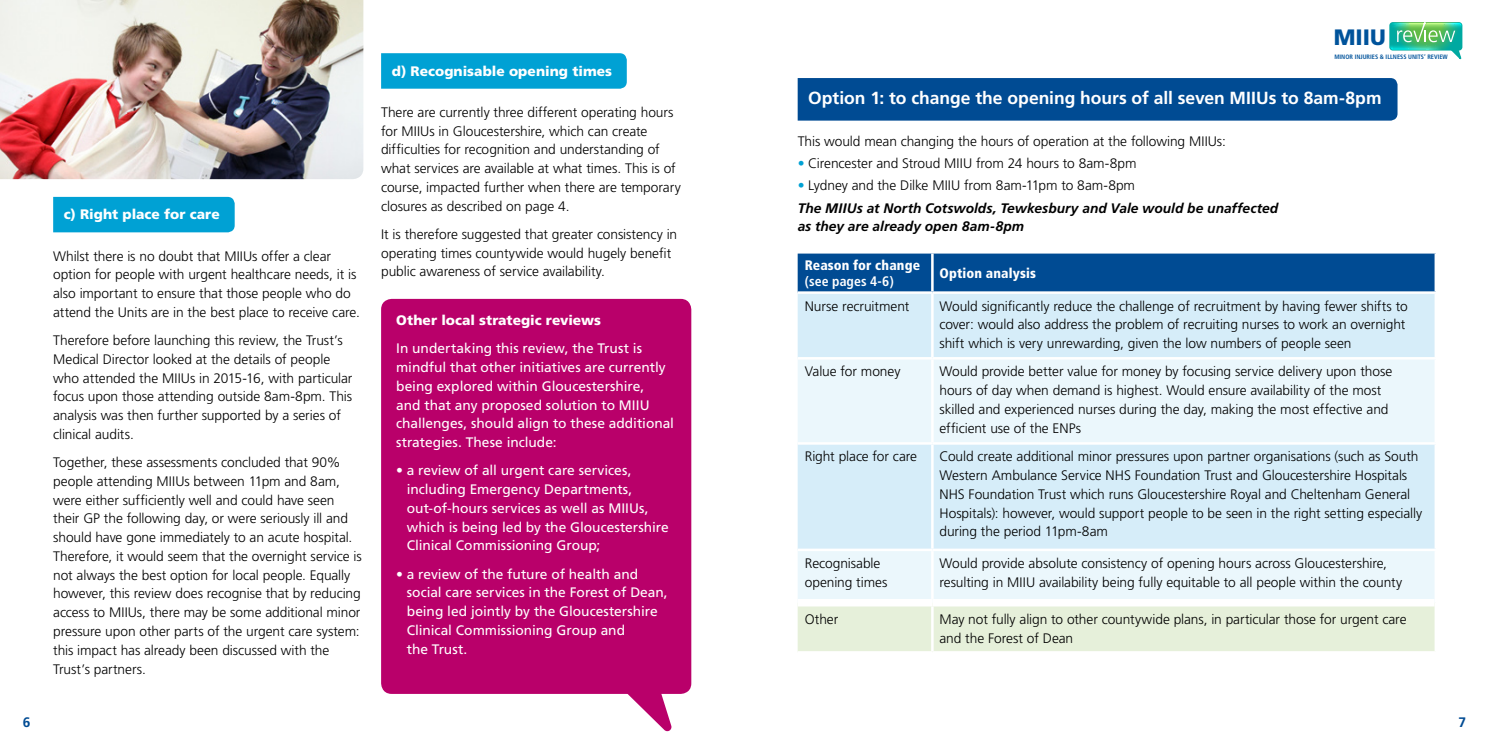
<style>
.page{position:relative;width:1489px;height:745px;background:#fff}
.page>*{position:absolute;margin:0;border:0;box-sizing:border-box;transform-origin:0 0}
.t1{font:900 22.25px "Frutiger";color:#00539b}
.t2{font:700 17.5px "Frutiger";color:#fff}
.t3{font:300 13.75px/18.8px "Frutiger";letter-spacing:-.005em;color:#000}
.t4{font:13.75px/18.8px "Frutiger";color:#fff}
.t5{font:italic 700 13.75px/22.2px "Frutiger";color:#000}
.t6{font:900 13.75px "Frutiger";color:#fff}
.t7{font:900 condensed 13.75px "Frutiger";letter-spacing:.01em;color:#fff}
.t8{font:700 condensed 13.75px "Frutiger";letter-spacing:.005em;color:#fff}
.t9{font:700 13.75px "Frutiger";color:#004b93}
.t10{font:700 condensed 6.38px "Frutiger";color:#00539b}
.s1{color:#00a1d4}
.s2{font-weight:300;font-style:normal;color:#00a1d4}
.s3{font-weight:300;font-style:normal}
</style>
<div class="page">
<svg style="left:1389px;top:22px;width:73px;height:38px"></svg>
<div style="left:381px;top:299px;width:310px;height:394px;background:#b9006a;border-radius:11px"></div>
<div style="left:53px;top:197px;width:182px;height:35px;background:#00a1d4"></div>
<div style="left:381px;top:53px;width:245px;height:36px;background:#00a1d4"></div>
<div style="left:797px;top:253px;width:637px;height:38px;background:#004b93"></div>
<div style="left:797px;top:294px;width:637px;height:63px;background:#d6edf9"></div>
<svg style="left:797px;top:360px;width:637px;height:238px;background:#e1f2fa"></svg>
<div style="left:797px;top:606px;width:637px;height:44px;background:#e6f0da"></div>
<hr style="left:931px;top:253px;width:2px;height:38px;background:#fff">
<hr style="left:797px;top:442px;width:135px;height:2px;background:#fff">
<hr style="left:932px;top:442px;width:504px;height:2px;background:#fff">
<hr style="left:797px;top:548px;width:135px;height:2px;background:#fff">
<hr style="left:932px;top:548px;width:504px;height:2px;background:#fff">
<hr style="left:931px;top:294px;width:2px;height:63px;background:#fff">
<hr style="left:931px;top:359px;width:2px;height:83px;background:#fff">
<hr style="left:931px;top:444px;width:2px;height:104px;background:#fff">
<hr style="left:931px;top:550px;width:2px;height:48px;background:#fff">
<hr style="left:931px;top:606px;width:2px;height:44px;background:#fff">
<svg style="left:605px;top:693px;width:66px;height:37px"></svg>
<div style="left:797px;top:78px;width:600px;height:42px;background:#004b93"></div>
<img style="left:0;top:0;width:363px;height:179px">
<p class="t6" style="left:64px;top:206px;width:157px">c) Right place for care</p>
<p class="t3" style="left:53px;top:246px;width:308px">Whilst there is no doubt that MIIUs offer a clear option for people with urgent healthcare needs, it is also important to ensure that those people who do attend the Units are in the best place to receive care.</p>
<p class="t3" style="left:53px;top:330px;width:301px">Therefore before launching this review, the Trust’s Medical Director looked at the details of people who attended the MIIUs in 2015-16, with particular focus upon those attending outside 8am-8pm. This analysis was then further supported by a series of clinical audits.</p>
<p class="t3" style="left:53px;top:452px;width:310px">Together, these assessments concluded that 90% people attending MIIUs between 11pm and 8am, were either sufficiently well and could have seen their GP the following day, or were seriously ill and should have gone immediately to an acute hospital.<br>Therefore, it would seem that the overnight service is not always the best option for local people. Equally however, this review does recognise that by reducing access to MIIUs, there may be some additional minor pressure upon other parts of the urgent care system: this impact has already been discussed with the Trust’s partners.</p>
<p class="t6" style="left:392px;top:63px;width:222px">d) Recognisable opening times</p>
<p class="t3" style="left:381px;top:103px;width:301px">There are currently three different operating hours for MIIUs in Gloucestershire, which can create difficulties for recognition and understanding of what services are available at what times. This is of course, impacted further when there are temporary closures as described on page 4.</p>
<p class="t3" style="left:381px;top:224px;width:298px">It is therefore suggested that greater consistency in operating times countywide would hugely benefit public awareness of service availability.</p>
<p class="t6" style="left:396px;top:312px;width:206px">Other local strategic reviews</p>
<p class="t4" style="left:396px;top:338px;width:279px">In undertaking this review, the Trust is mindful that other initiatives are currently being explored within Gloucestershire,<br>and that any proposed solution to MIIU challenges, should align to these additional strategies. These include:</p>
<p class="t4" style="left:407px;top:460px;width:263px;text-indent:-11px">• a review of all urgent care services, including Emergency Departments, out-of-hours services as well as MIIUs, which is being led by the Gloucestershire Clinical Commissioning Group;</p>
<p class="t4" style="left:407px;top:564px;width:262px;text-indent:-11px">• a review of the future of health and social care services in the Forest of Dean, being led jointly by the Gloucestershire<br>Clinical Commissioning Group and<br>the Trust.</p>
<h1 class="t1" style="left:1333px;top:24px;width:53px">MIIU</h1>
<p class="t10" style="left:1334px;top:53px;width:115px">MINOR INJURIES &amp; ILLNESS UNITS’ REVIEW</p>
<p class="t2" style="left:808px;top:87px;width:574px">Option 1: to change the opening hours of all seven MIIUs to 8am-8pm</p>
<p class="t3" style="left:797px;top:131px;width:429px">This would mean changing the hours of operation at the following MIIUs:</p>
<p class="t3" style="left:797px;top:154px;width:340px"><span class="s1">•</span> Cirencester and Stroud MIIU from 24 hours to 8am-8pm</p>
<p class="t5" style="left:797px;top:174px;width:482px"><span class="s2">•</span> <span class="s3">Lydney and the Dilke MIIU from 8am-11pm to 8am-8pm<br></span>The MIIUs at North Cotswolds, Tewkesbury and Vale would be unaffected</p>
<p class="t5" style="left:797px;top:215px;width:228px">as they are already open 8am-8pm</p>
<p class="t7" style="left:804px;top:257px;width:117px">Reason for change</p>
<p class="t8" style="left:804px;top:273px;width:91px">(see pages 4-6)</p>
<p class="t7" style="left:939px;top:265px;width:98px">Option analysis</p>
<p class="t3" style="left:804px;top:296px;width:106px">Nurse recruitment</p>
<p class="t3" style="left:939px;top:296px;width:470px">Would significantly reduce the challenge of recruitment by having fewer shifts to cover: would also address the problem of recruiting nurses to work an overnight shift which is very unrewarding, given the low numbers of people seen</p>
<p class="t3" style="left:804px;top:362px;width:97px">Value for money</p>
<p class="t3" style="left:939px;top:362px;width:454px">Would provide better value for money by focusing service delivery upon those hours of day when demand is highest. Would ensure availability of the most skilled and experienced nurses during the day, making the most effective and efficient use of the ENPs</p>
<p class="t3" style="left:804px;top:447px;width:114px">Right place for care</p>
<p class="t3" style="left:939px;top:447px;width:484px">Could create additional minor pressures upon partner organisations (such as South Western Ambulance Service NHS Foundation Trust and Gloucestershire Hospitals NHS Foundation Trust which runs Gloucestershire Royal and Cheltenham General Hospitals): however, would support people to be seen in the right setting especially during the period 11pm-8am</p>
<p class="t3" style="left:804px;top:553px;width:84px">Recognisable opening times</p>
<p class="t3" style="left:939px;top:553px;width:464px">Would provide absolute consistency of opening hours across Gloucestershire, resulting in MIIU availability being fully equitable to all people within the county</p>
<p class="t3" style="left:804px;top:609px;width:35px">Other</p>
<p class="t3" style="left:939px;top:609px;width:468px">May not fully align to other countywide plans, in particular those for urgent care and the Forest of Dean</p>
<p class="t9" style="left:23px;top:714px;width:9px">6</p>
<p class="t9" style="left:1458px;top:714px;width:9px">7</p>
</div>
